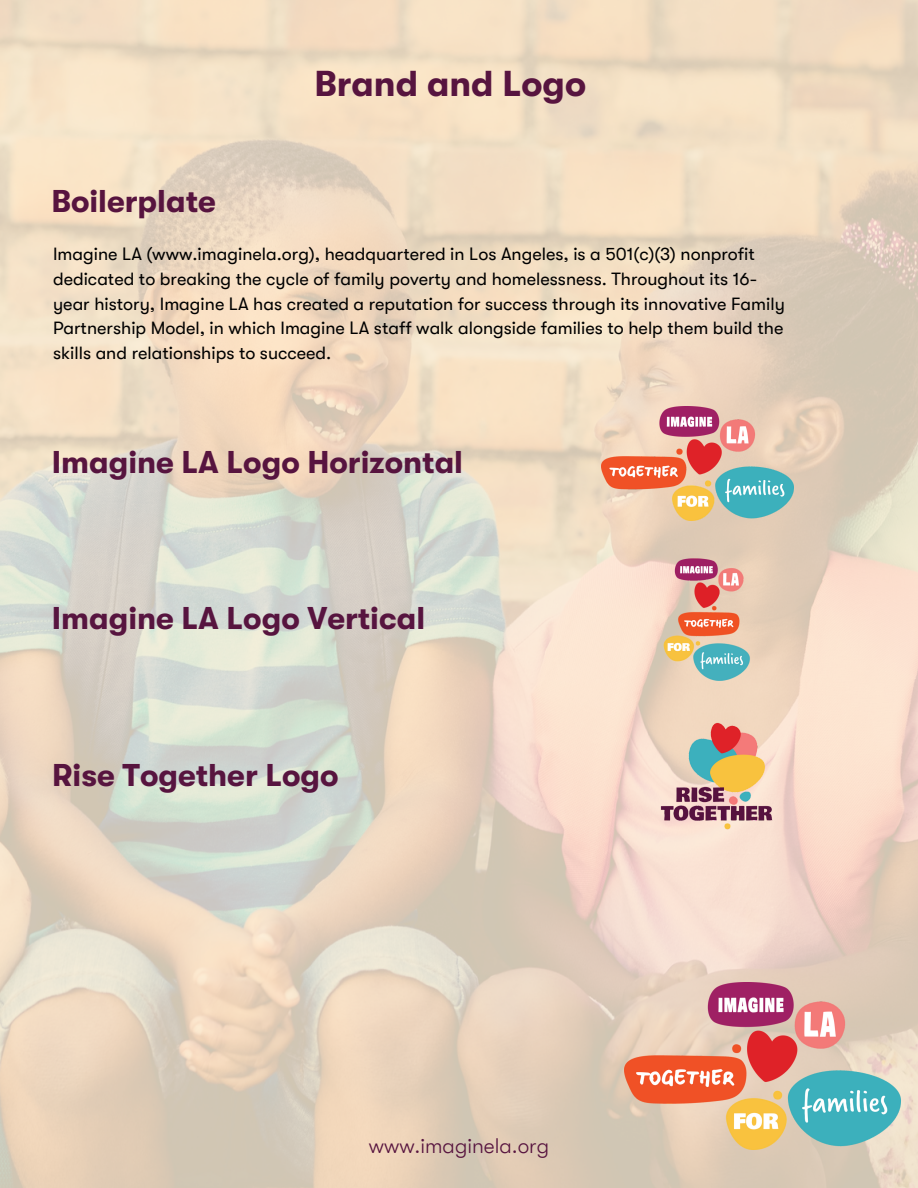
<style>
.page{position:relative;width:918px;height:1188px;background:#fff}
.page>*{position:absolute;margin:0;border:0;box-sizing:border-box;transform-origin:0 0}
.t1{font:700 36px "GT Walsheim";color:#57143f}
.t2{font:700 31.5px "GT Walsheim";color:#57143f}
.t3{font:300 21px "GT Walsheim";color:#57143f}
.t4{font:18px/24.8px "GT Walsheim";color:#000}
</style>
<div class="page">
<img style="left:0;top:0;width:918px;height:1188px">
<img style="left:625px;top:983px;width:275px;height:166px">
<img style="left:602px;top:406px;width:191px;height:115px">
<img style="left:653px;top:549px;width:109px;height:142px">
<img style="left:641px;top:719px;width:152px;height:118px">
<h2 class="t2" style="left:51px;top:184px;width:166px">Boilerplate</h2>
<h1 class="t1" style="left:314px;top:64px;width:273px">Brand and Logo</h1>
<p class="t4" style="left:53px;top:242px;width:733px">Imagine LA (www.imaginela.org), headquartered in Los Angeles, is a 501(c)(3) nonprofit dedicated to breaking the cycle of family poverty and homelessness. Throughout its 16- year history, Imagine LA has created a reputation for success through its innovative Family Partnership Model, in which Imagine LA staff walk alongside families to help them build the skills and relationships to succeed.</p>
<h2 class="t2" style="left:52px;top:445px;width:413px">Imagine LA Logo Horizontal</h2>
<h2 class="t2" style="left:52px;top:601px;width:375px">Imagine LA Logo Vertical</h2>
<h2 class="t2" style="left:52px;top:758px;width:288px">Rise Together Logo</h2>
<p class="t3" style="left:369px;top:1134px;width:182px">www.imaginela.org</p>
</div>
